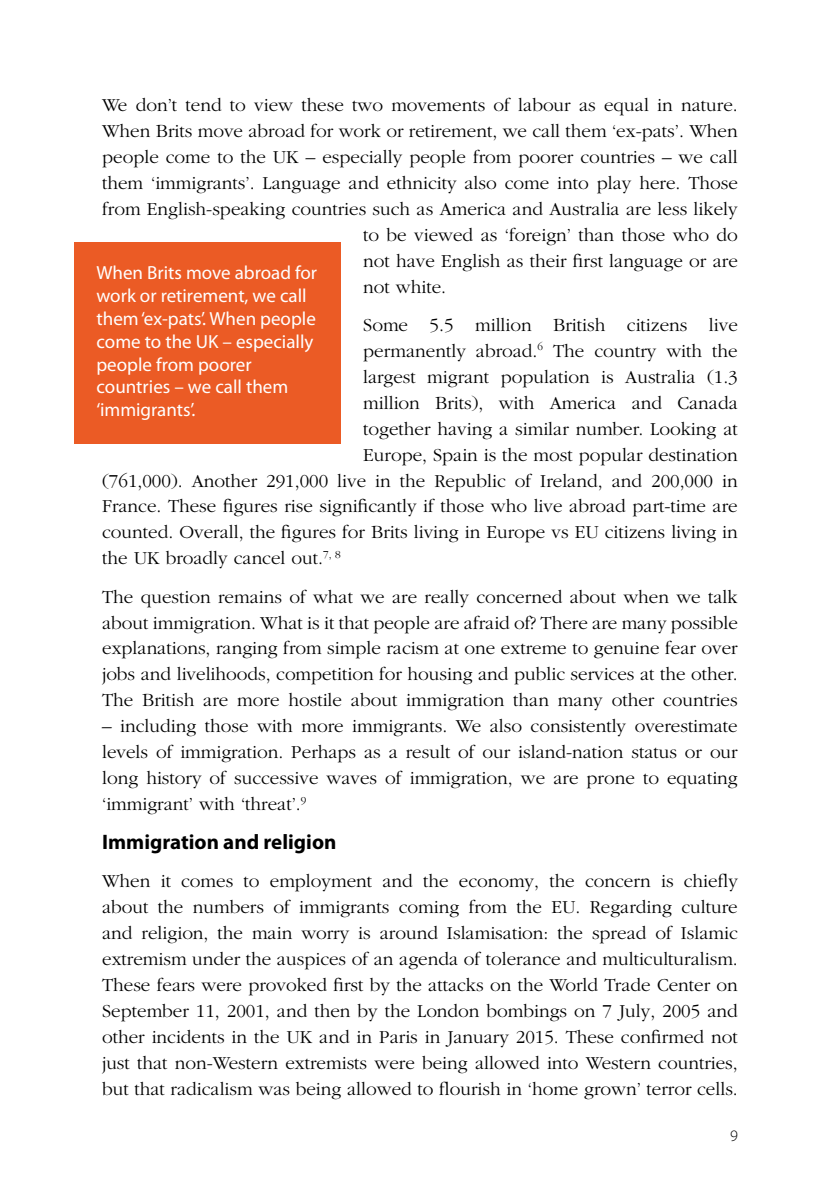
<style>
.page{position:relative;width:840px;height:1191px;background:#fff}
.page>*{position:absolute;margin:0;border:0;box-sizing:border-box;transform-origin:0 0}
.t1{font:700 21px "Myriad Pro";color:#000}
.t2{font:300 19px/26px "Garamond";color:#000;text-align:justify}
.t3{font:19px/22.8px "Myriad Pro";color:#fff}
.t4{font:300 16px "Myriad Pro";color:#000}
</style>
<div class="page">
<div style="left:74px;top:242px;width:266px;height:202px;background:#eb5b25"></div>
<p class="t2" style="left:102px;top:92px;width:637px">We don’t tend to view these two movements of labour as equal in nature.</p>
<p class="t2" style="left:102px;top:118px;width:636px">When Brits move abroad for work or retirement, we call them ‘ex-pats’. When</p>
<p class="t2" style="left:102px;top:144px;width:636px">people come to the UK – especially people from poorer countries – we call</p>
<p class="t2" style="left:102px;top:170px;width:637px">them ‘immigrants’. Language and ethnicity also come into play here. Those</p>
<p class="t2" style="left:102px;top:196px;width:636px">from English-speaking countries such as America and Australia are less likely</p>
<p class="t2" style="left:363px;top:222px;width:376px">to be viewed as ‘foreign’ than those who do</p>
<p class="t2" style="left:363px;top:248px;width:376px">not have English as their first language or are</p>
<p class="t2" style="left:363px;top:274px;width:84px">not white.</p>
<p class="t2" style="left:363px;top:312px;width:376px">Some 5.5 million British citizens live</p>
<p class="t2" style="left:363px;top:338px;width:376px">permanently abroad.<sup>6</sup> The country with the</p>
<p class="t2" style="left:363px;top:364px;width:376px">largest migrant population is Australia (1.3</p>
<p class="t2" style="left:363px;top:390px;width:376px">million Brits), with America and Canada</p>
<p class="t2" style="left:363px;top:416px;width:376px">together having a similar number. Looking at</p>
<p class="t2" style="left:363px;top:442px;width:376px">Europe, Spain is the most popular destination</p>
<p class="t2" style="left:102px;top:468px;width:636px">(761,000). Another 291,000 live in the Republic of Ireland, and 200,000 in</p>
<p class="t2" style="left:102px;top:494px;width:636px">France. These figures rise significantly if those who live abroad part-time are</p>
<p class="t2" style="left:102px;top:520px;width:637px">counted. Overall, the figures for Brits living in Europe vs EU citizens living in</p>
<p class="t2" style="left:102px;top:546px;width:240px">the UK broadly cancel out.<sup>7,</sup> <sup>8</sup></p>
<p class="t2" style="left:102px;top:584px;width:636px">The question remains of what we are really concerned about when we talk about immigration. What is it that people are afraid of? There are many possible explanations, ranging from simple racism at one extreme to genuine fear over jobs and livelihoods, competition for housing and public services at the other.<br>The British are more hostile about immigration than many other countries</p>
<p class="t2" style="left:102px;top:714px;width:636px">– including those with more immigrants. We also consistently overestimate levels of immigration. Perhaps as a result of our island-nation status or our long history of successive waves of immigration, we are prone to equating ‘immigrant’ with ‘threat’.<sup>9</sup></p>
<p class="t1" style="left:102px;top:828px;width:236px">Immigration and religion</p>
<p class="t2" style="left:102px;top:868px;width:637px">When it comes to employment and the economy, the concern is chiefly about the numbers of immigrants coming from the EU. Regarding culture and religion, the main worry is around Islamisation: the spread of Islamic extremism under the auspices of an agenda of tolerance and multiculturalism.<br>These fears were provoked first by the attacks on the World Trade Center on September 11, 2001, and then by the London bombings on 7 July, 2005 and other incidents in the UK and in Paris in January 2015. These confirmed not just that non-Western extremists were being allowed into Western countries, but that radicalism was being allowed to flourish in ‘home grown’ terror cells.</p>
<p class="t3" style="left:96px;top:261px;width:222px">When Brits move abroad for work or retirement, we call them ‘ex-pats’. When people come to the UK – especially people from poorer countries – we call them ‘immigrants’.</p>
<p class="t4" style="left:729px;top:1125px;width:9px">9</p>
</div>
